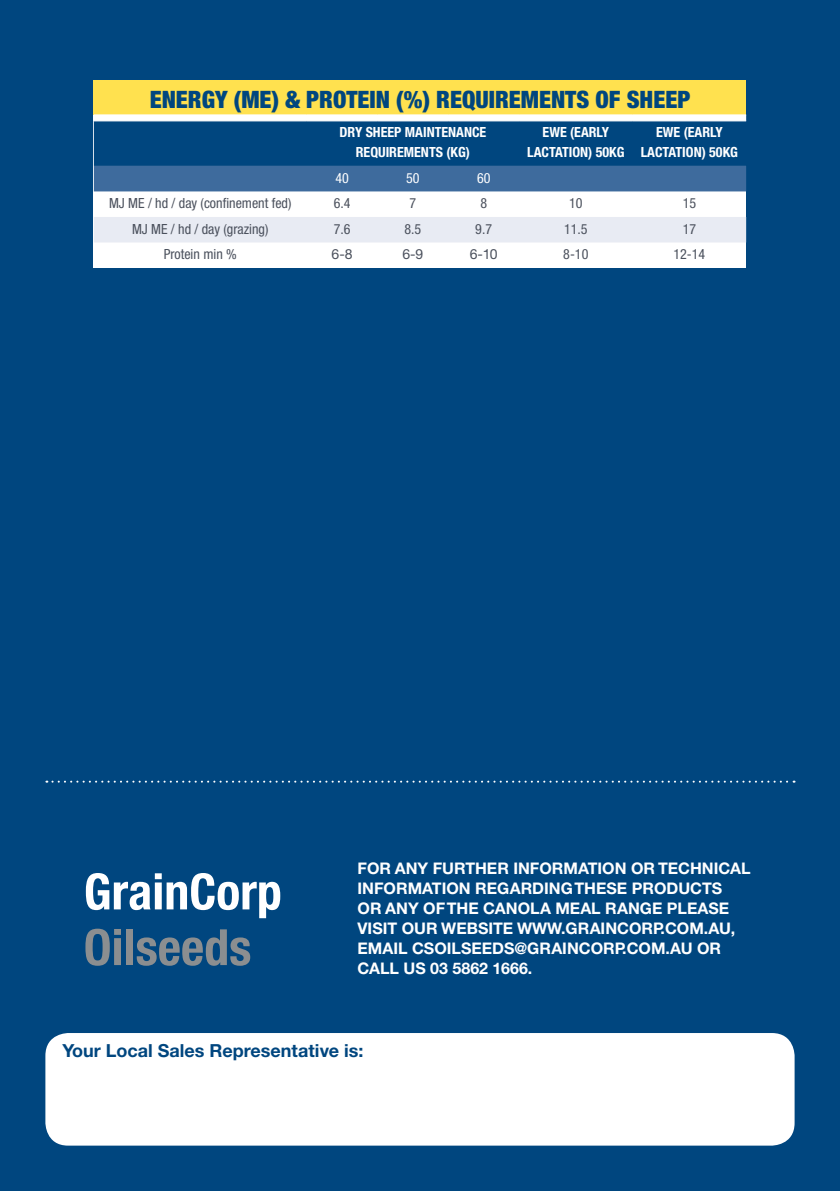
<style>
.page{position:relative;width:840px;height:1191px;background:#fff}
.page>*{position:absolute;margin:0;border:0;box-sizing:border-box;transform-origin:0 0}
.t1{font:700 condensed 50px "Helvetica Neue";color:#fff}
.t2{font:700 condensed 50px "Helvetica Neue";color:#8b8e90}
.t3{font:900 condensed 24px "Helvetica Neue";color:#00467f}
.t4{font:700 18px "Helvetica Neue CE";color:#00467f}
.t5{font:700 16px/20px "Helvetica Neue CE";color:#fff}
.t6{font:condensed 14px "Helvetica Neue";color:#4b515d}
.t7{font:700 condensed 14px/20px "Helvetica Neue";color:#fff;text-align:center}
.t8{font:14px "Helvetica Neue CE";color:#4b515d}
.t9{font:condensed 14px "Helvetica Neue";color:#fff}
</style>
<div class="page">
<div style="left:0;top:0;width:839px;height:1191px;background:#00467f"></div>
<div style="left:45px;top:1033px;width:749px;height:112px;background:#fff;border-radius:23px"></div>
<div style="left:94px;top:81px;width:651px;height:187px;background:#fff"></div>
<div style="left:94px;top:81px;width:651px;height:34px;background:#ffe14f"></div>
<svg style="left:94px;top:121px;width:651px;height:70px;background:#17548a"></svg>
<div style="left:94px;top:217px;width:651px;height:25px;background:#e8ebf3"></div>
<hr style="left:94px;top:114px;width:212px;height:1px;background:#fff">
<hr style="left:306px;top:114px;width:71px;height:1px;background:#fff">
<hr style="left:377px;top:114px;width:71px;height:1px;background:#fff">
<hr style="left:448px;top:114px;width:71px;height:1px;background:#fff">
<hr style="left:519px;top:114px;width:113px;height:1px;background:#fff">
<hr style="left:632px;top:114px;width:113px;height:1px;background:#fff">
<svg style="left:46px;top:780px;width:748px;height:2px"></svg>
<h2 class="t3" style="left:150px;top:84px;width:542px">ENERGY (ME) &amp; PROTEIN (%) REQUIREMENTS OF SHEEP</h2>
<p class="t7" style="left:339px;top:122px;width:148px">DRY SHEEP MAINTENANCE<br>REQUIREMENTS (KG)</p>
<p class="t7" style="left:527px;top:122px;width:99px">EWE (EARLY<br>LACTATION) 50KG</p>
<p class="t7" style="left:640px;top:122px;width:99px">EWE (EARLY<br>LACTATION) 50KG</p>
<p class="t9" style="left:335px;top:170px;width:15px">40</p>
<p class="t9" style="left:406px;top:170px;width:15px">50</p>
<p class="t9" style="left:476px;top:170px;width:15px">60</p>
<p class="t6" style="left:109px;top:195px;width:184px">MJ ME / hd / day (confinement fed)</p>
<p class="t6" style="left:333px;top:195px;width:18px">6.4</p>
<p class="t6" style="left:409px;top:195px;width:8px">7</p>
<p class="t6" style="left:480px;top:195px;width:8px">8</p>
<p class="t6" style="left:569px;top:195px;width:15px">10</p>
<p class="t6" style="left:682px;top:195px;width:15px">15</p>
<p class="t6" style="left:132px;top:221px;width:138px">MJ ME / hd / day (grazing)</p>
<p class="t6" style="left:333px;top:221px;width:18px">7.6</p>
<p class="t6" style="left:404px;top:221px;width:18px">8.5</p>
<p class="t6" style="left:475px;top:221px;width:18px">9.7</p>
<p class="t6" style="left:563px;top:221px;width:25px">11.5</p>
<p class="t6" style="left:682px;top:221px;width:15px">17</p>
<p class="t6" style="left:163px;top:246px;width:75px">Protein min %</p>
<p class="t8" style="left:331px;top:246px;width:23px">6-8</p>
<p class="t8" style="left:402px;top:246px;width:23px">6-9</p>
<p class="t8" style="left:469px;top:246px;width:30px">6-10</p>
<p class="t6" style="left:563px;top:246px;width:27px">8-10</p>
<p class="t6" style="left:673px;top:246px;width:33px">12-14</p>
<h1 class="t1" style="left:84px;top:861px;width:200px">GrainCorp</h1>
<h1 class="t2" style="left:84px;top:917px;width:169px">Oilseeds</h1>
<p class="t5" style="left:357px;top:858px;width:394px">FOR ANY FURTHER INFORMATION OR TECHNICAL INFORMATION REGARDING THESE PRODUCTS<br>OR ANY OF THE CANOLA MEAL RANGE PLEASE VISIT OUR WEBSITE WWW.GRAINCORP.COM.AU, EMAIL CSOILSEEDS@GRAINCORP.COM.AU OR CALL US 03 5862 1666.</p>
<p class="t4" style="left:62px;top:1039px;width:302px">Your Local Sales Representative is:</p>
</div>
